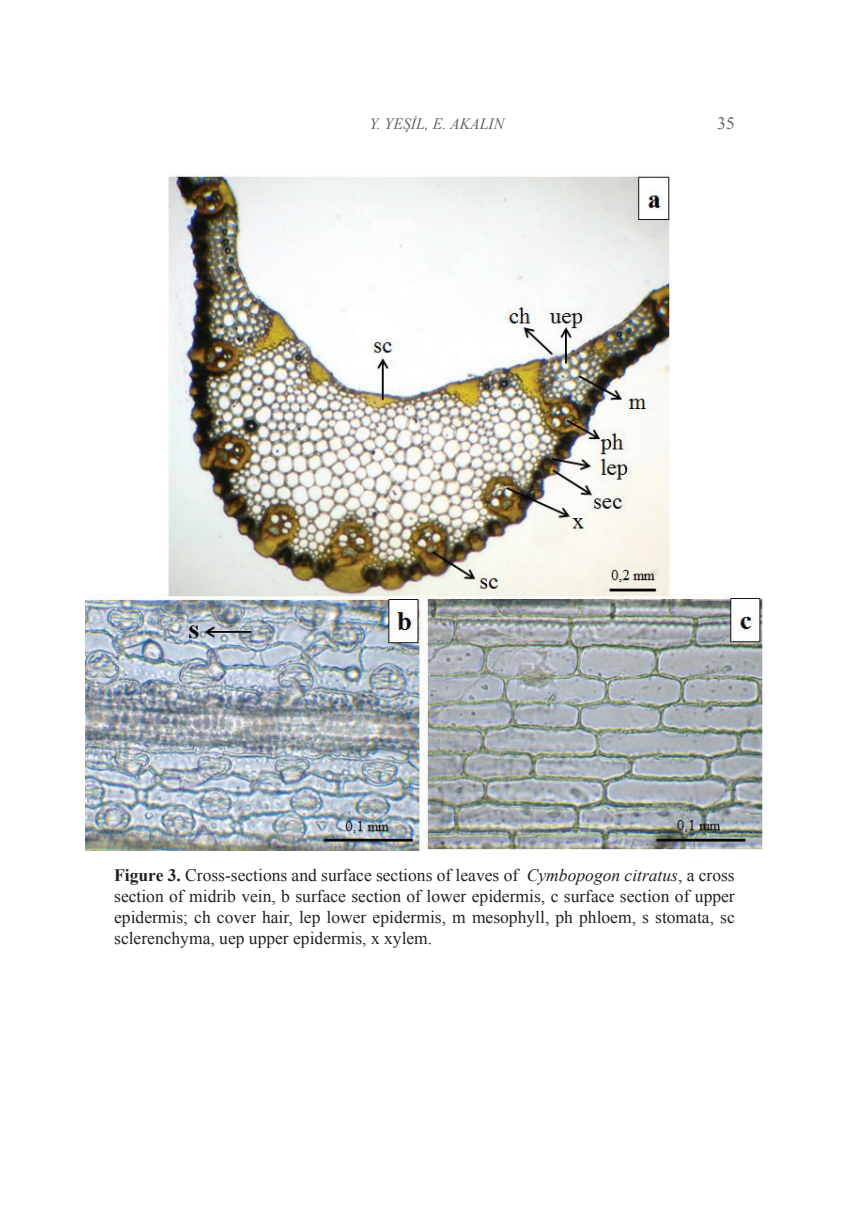
<style>
.page{position:relative;width:849px;height:1221px;background:#fff}
.page>*{position:absolute;margin:0;border:0;box-sizing:border-box;transform-origin:0 0}
._03_TABLO-RESİMALTI{font:17.5px/21px "Times New Roman";color:#231f20;text-align:justify}
.t1{font:17.5px "Times New Roman";color:#636366}
.t2{font:italic 15.75px "Times New Roman";color:#636366}
.s1{font-weight:700}
.s2{font-style:italic}
</style>
<div class="page">
<img style="left:85px;top:174px;width:678px;height:676px">
<p class="t2" style="left:369px;top:113px;width:136px">Y. YEŞİL, E. AKALIN</p>
<p class="t1" style="left:717px;top:111px;width:19px">35</p>
<p class="_03_TABLO-RESİMALTI" style="left:114px;top:864px;width:622px"><span class="s1">Figure 3.</span> Cross-sections and surface sections of leaves of <span class="s2">Cymbopogon citratus</span>, a cross section of midrib vein, b surface section of lower epidermis, c surface section of upper epidermis; ch cover hair, lep lower epidermis, m mesophyll, ph phloem, s stomata, sc sclerenchyma, uep upper epidermis, x xylem.</p>
</div>
